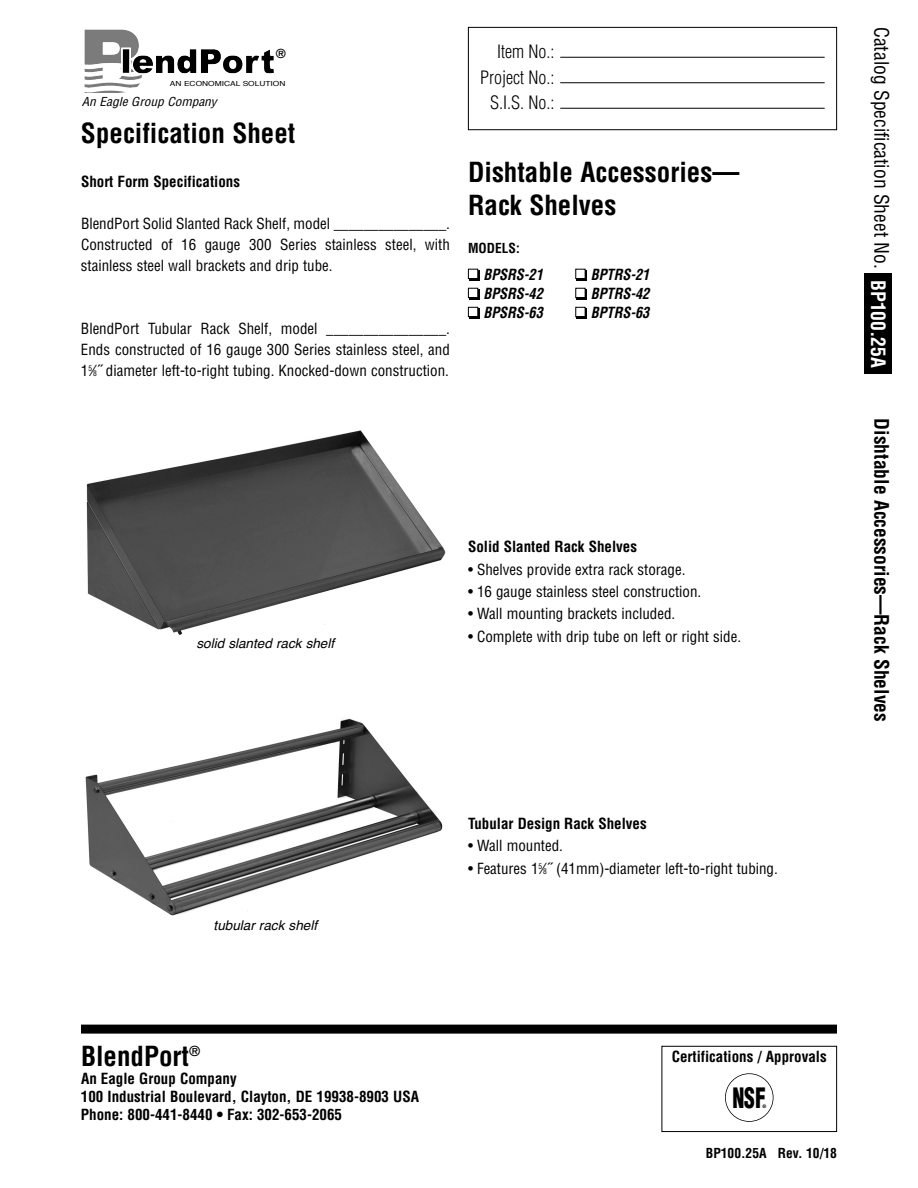
<style>
.page{position:relative;width:918px;height:1188px;background:#fff}
.page>*{position:absolute;margin:0;border:0;box-sizing:border-box;transform-origin:0 0}
.t1{font:900 condensed 27.45px "Helvetica";color:#000;scale:.78 1}
.t2{font:700 condensed 27px/32.4px "Helvetica";color:#000}
.t3{font:condensed 19.5px "Helvetica";color:#000}
.t4{font:700 condensed 19.5px "Helvetica";color:#000}
.t5{font:300 condensed 18px/25.5px "Helvetica";color:#000;text-align:right}
.t6{font:condensed 15px/21px "Helvetica";color:#000;text-align:justify}
.t7{font:700 condensed 15px/18px "Helvetica";color:#000}
.t8{font:italic 700 condensed 15px/19px "Helvetica";color:#000;text-align:justify;scale:.95 1}
.t9{font:italic 13.5px "Helvetica";color:#000}
.t10{font:700 condensed 13.5px "Helvetica";color:#000}
.t11{font:italic condensed 12.15px "Helvetica";color:#000;scale:1.1 1}
.t12{font:700 condensed 12.15px "Helvetica";color:#000}
.t13{font:7.05px "Helvetica";color:#000;scale:1.2 1}
.t14{font:900 condensed 4.65px "Helvetica";color:#000}
.s1{font-size:7.5px}
.s2{font-weight:700;color:#fff}
</style>
<div class="page">
<img style="left:84px;top:30px;width:102px;height:50px">
<div style="left:81px;top:1025px;width:756px;height:9px;background:#000"></div>
<div style="left:662px;top:1046px;width:175px;height:86px;border:1px solid #000"></div>
<div style="left:725px;top:1073px;width:49px;height:49px;border:2px solid #000;border-radius:50%"></div>
<div style="left:864px;top:274px;width:28px;height:100px;background:#000"></div>
<div style="left:468px;top:27px;width:369px;height:103px;border:1px solid #000"></div>
<hr style="left:560px;top:82px;width:265px;height:1px;background:#000">
<hr style="left:560px;top:57px;width:265px;height:1px;background:#000">
<hr style="left:560px;top:108px;width:265px;height:1px;background:#000">
<img style="left:86px;top:430px;width:360px;height:205px">
<img style="left:85px;top:718px;width:358px;height:198px">
<div style="left:470px;top:270px;width:10px;height:10px;background:#000"></div>
<div style="left:469px;top:270px;width:8px;height:8px;background:#fff"></div>
<div style="left:468px;top:269px;width:10px;height:10px;border:1px solid #000"></div>
<div style="left:470px;top:289px;width:10px;height:10px;background:#000"></div>
<div style="left:469px;top:289px;width:8px;height:8px;background:#fff"></div>
<div style="left:468px;top:288px;width:10px;height:10px;border:1px solid #000"></div>
<div style="left:470px;top:308px;width:10px;height:11px;background:#000"></div>
<div style="left:469px;top:308px;width:8px;height:8px;background:#fff"></div>
<div style="left:468px;top:307px;width:10px;height:10px;border:1px solid #000"></div>
<div style="left:577px;top:270px;width:10px;height:10px;background:#000"></div>
<div style="left:576px;top:270px;width:9px;height:8px;background:#fff"></div>
<div style="left:575px;top:269px;width:11px;height:10px;border:1px solid #000"></div>
<div style="left:577px;top:289px;width:10px;height:10px;background:#000"></div>
<div style="left:576px;top:289px;width:9px;height:8px;background:#fff"></div>
<div style="left:575px;top:288px;width:11px;height:10px;border:1px solid #000"></div>
<div style="left:577px;top:308px;width:10px;height:11px;background:#000"></div>
<div style="left:576px;top:308px;width:9px;height:8px;background:#fff"></div>
<div style="left:575px;top:307px;width:11px;height:10px;border:1px solid #000"></div>
<p class="t12" style="left:276px;top:47px;width:12px">®</p>
<p class="t13" style="left:170px;top:81px;width:98px">AN ECONOMICAL SOLUTION</p>
<p class="t11" style="left:82px;top:95px;width:124px">An Eagle Group Company</p>
<h2 class="t2" style="left:81px;top:117px;width:216px">Specification Sheet</h2>
<p class="t7" style="left:81px;top:173px;width:161px">Short Form Specifications</p>
<p class="t6" style="left:81px;top:213px;width:370px">BlendPort Solid Slanted Rack Shelf, model _______________.<br>Constructed of 16 gauge 300 Series stainless steel, with stainless steel wall brackets and drip tube.</p>
<p class="t6" style="left:81px;top:318px;width:370px">BlendPort Tubular Rack Shelf, model ________________.<br>Ends constructed of 16 gauge 300 Series stainless steel, and 1<sup>5</sup>⁄<span class="s1">8</span>˝ diameter left-to-right tubing. Knocked-down construction.</p>
<p class="t5" style="left:480px;top:39px;width:76px">Item No.:<br>Project No.:<br>S.I.S. No.:</p>
<h2 class="t2" style="left:468px;top:157px;width:273px">Dishtable Accessories—<br>Rack Shelves</h2>
<p class="t10" style="left:468px;top:241px;width:53px">MODELS:</p>
<p class="t8" style="left:483px;top:265px;width:64px">BPSRS-21<br>BPSRS-42<br>BPSRS-63</p>
<p class="t8" style="left:591px;top:265px;width:63px">BPTRS-21<br>BPTRS-42<br>BPTRS-63</p>
<p class="t9" style="left:197px;top:638px;width:139px">solid slanted rack shelf</p>
<p class="t7" style="left:468px;top:538px;width:171px">Solid Slanted Rack Shelves</p>
<p class="t6" style="left:468px;top:559px;width:219px">• Shelves provide extra rack storage.</p>
<p class="t6" style="left:468px;top:581px;width:235px">• 16 gauge stainless steel construction.</p>
<p class="t6" style="left:468px;top:604px;width:209px">• Wall mounting brackets included.</p>
<p class="t6" style="left:468px;top:626px;width:275px">• Complete with drip tube on left or right side.</p>
<p class="t9" style="left:214px;top:920px;width:105px">tubular rack shelf</p>
<p class="t7" style="left:468px;top:815px;width:180px">Tubular Design Rack Shelves</p>
<p class="t6" style="left:468px;top:836px;width:96px">• Wall mounted.</p>
<p class="t6" style="left:468px;top:858px;width:311px">• Features 1<sup>5</sup>⁄<span class="s1">8</span>˝ (41mm)-diameter left-to-right tubing.</p>
<h3 class="t3" style="left:893px;top:27px;width:342px;rotate:90deg">Catalog Specification Sheet No. <span class="s2">BP100.25A</span></h3>
<h3 class="t4" style="left:893px;top:418px;width:305px;rotate:90deg">Dishtable Accessories—Rack Shelves</h3>
<h2 class="t2" style="left:81px;top:1041px;width:121px">BlendPort<sup>®</sup></h2>
<p class="t7" style="left:81px;top:1070px;width:340px">An Eagle Group Company<br>100 Industrial Boulevard, Clayton, DE 19938-8903 USA<br>Phone: 800-441-8440 • Fax: 302-653-2065</p>
<p class="t7" style="left:672px;top:1048px;width:156px">Certifications / Approvals</p>
<h1 class="t1" style="left:732px;top:1082px;width:44px">NSF</h1>
<p class="t14" style="left:762px;top:1103px;width:5px">®</p>
<p class="t10" style="left:706px;top:1146px;width:133px">BP100.25A Rev. 10/18</p>
</div>
